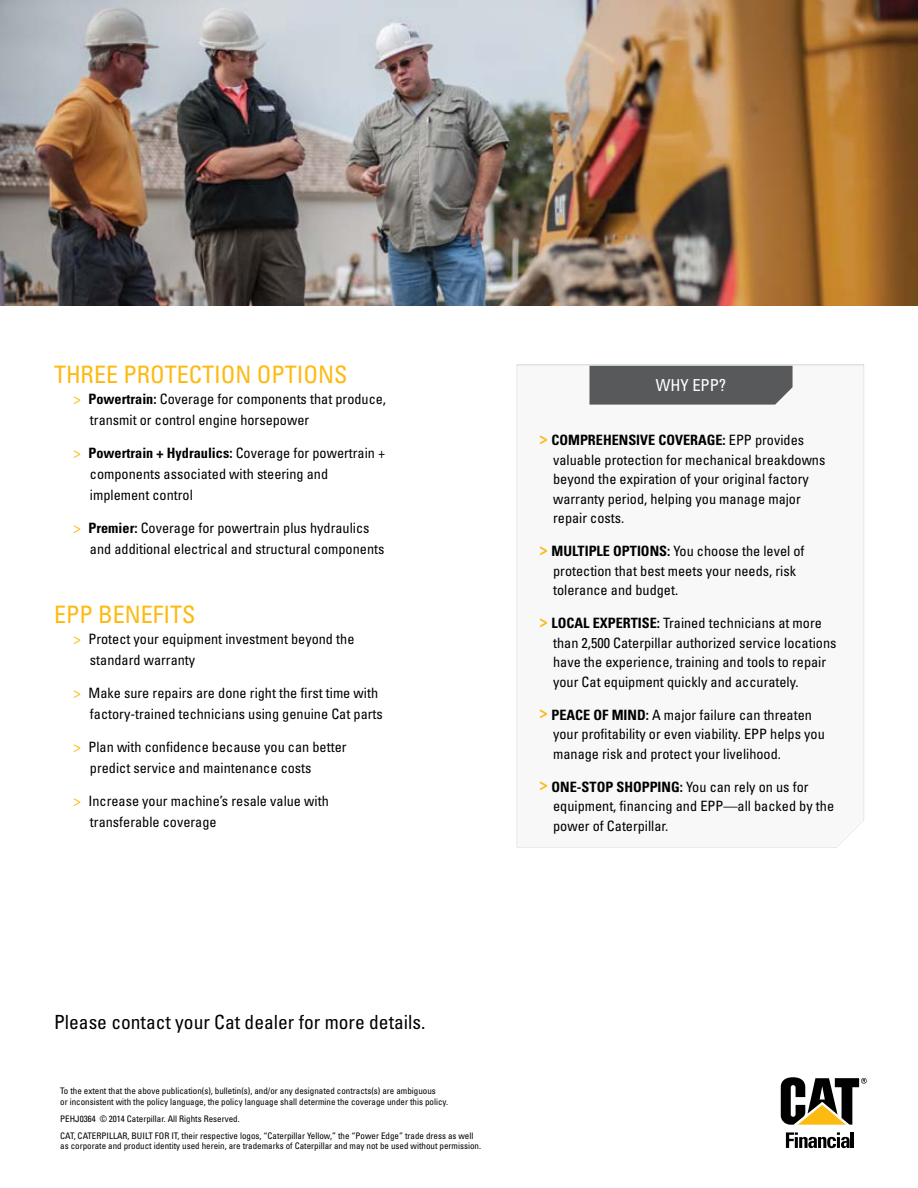
<style>
.page{position:relative;width:918px;height:1188px;background:#fff}
.page>*{position:absolute;margin:0;border:0;box-sizing:border-box;transform-origin:0 0}
.t1{font:condensed 24px "Univers";color:#fdba12}
.t2{font:condensed 19.5px "Univers";color:#000}
.t3{font:condensed 16.5px "Univers";color:#fff}
.t4{font:condensed 14.25px/19.5px "Univers";color:#000}
.t5{font:condensed 9px/10.8px "Univers";color:#000}
.s1{font-size:15px;color:#fdba12}
.s2{font-weight:700}
.s3{font-weight:700;font-size:16.5px;color:#fdba12}
</style>
<div class="page">
<img style="left:0;top:0;width:918px;height:306px">
<svg style="left:517px;top:366px;width:347px;height:481px"></svg>
<svg style="left:786px;top:1132px;width:64px;height:16px"></svg>
<hr style="left:851px;top:1132px;width:3px;height:16px;background:#000">
<svg style="left:781px;top:1077px;width:86px;height:48px"></svg>
<div style="left:589px;top:366px;width:204px;height:39px;background:#58595b"></div>
<h1 class="t1" style="left:54px;top:359px;width:295px">THREE PROTECTION OPTIONS</h1>
<p class="t4" style="left:90px;top:388px;width:298px;line-height:21px;text-indent:-16px"><span class="s1">&gt;</span> <span class="s2">Powertrain:</span> Coverage for components that produce, transmit or control engine horsepower</p>
<p class="t4" style="left:90px;top:442px;width:297px;line-height:21px;text-indent:-16px"><span class="s1">&gt;</span> <span class="s2">Powertrain + Hydraulics:</span> Coverage for powertrain + components associated with steering and implement control</p>
<p class="t4" style="left:90px;top:517px;width:296px;line-height:21px;text-indent:-16px"><span class="s1">&gt;</span> <span class="s2">Premier:</span> Coverage for powertrain plus hydraulics and additional electrical and structural components</p>
<h1 class="t1" style="left:54px;top:599px;width:143px">EPP BENEFITS</h1>
<p class="t4" style="left:90px;top:628px;width:266px;line-height:21px;text-indent:-16px"><span class="s1">&gt;</span> Protect your equipment investment beyond the standard warranty</p>
<p class="t4" style="left:90px;top:682px;width:294px;line-height:21px;text-indent:-16px"><span class="s1">&gt;</span> Make sure repairs are done right the first time with factory-trained technicians using genuine Cat parts</p>
<p class="t4" style="left:90px;top:736px;width:258px;line-height:21px;text-indent:-16px"><span class="s1">&gt;</span> Plan with confidence because you can better predict service and maintenance costs</p>
<p class="t4" style="left:90px;top:790px;width:240px;line-height:21px;text-indent:-16px"><span class="s1">&gt;</span> Increase your machine’s resale value with transferable coverage</p>
<p class="t3" style="left:656px;top:374px;width:72px">WHY EPP?</p>
<p class="t4" style="left:553px;top:430px;width:274px;text-indent:-13px"><span class="s3">&gt;</span> <span class="s2">COMPREHENSIVE COVERAGE:</span> EPP provides valuable protection for mechanical breakdowns beyond the expiration of your original factory warranty period, helping you manage major repair costs.</p>
<p class="t4" style="left:553px;top:541px;width:253px;text-indent:-13px"><span class="s3">&gt;</span> <span class="s2">MULTIPLE OPTIONS:</span> You choose the level of protection that best meets your needs, risk tolerance and budget.</p>
<p class="t4" style="left:553px;top:613px;width:285px;text-indent:-13px"><span class="s3">&gt;</span> <span class="s2">LOCAL EXPERTISE:</span> Trained technicians at more than 2,500 Caterpillar authorized service locations have the experience, training and tools to repair your Cat equipment quickly and accurately.</p>
<p class="t4" style="left:553px;top:705px;width:273px;text-indent:-13px"><span class="s3">&gt;</span> <span class="s2">PEACE OF MIND:</span> A major failure can threaten your profitability or even viability. EPP helps you manage risk and protect your livelihood.</p>
<p class="t4" style="left:553px;top:777px;width:283px;text-indent:-13px"><span class="s3">&gt;</span> <span class="s2">ONE-STOP SHOPPING:</span> You can rely on us for equipment, financing and EPP—all backed by the power of Caterpillar.</p>
<h2 class="t2" style="left:54px;top:1010px;width:373px">Please contact your Cat dealer for more details.</h2>
<p class="t5" style="left:60px;top:1085px;width:390px">To the extent that the above publication(s), bulletin(s), and/or any designated contracts(s) are ambiguous<br>or inconsistent with the policy language, the policy language shall determine the coverage under this policy.</p>
<p class="t5" style="left:60px;top:1110px;width:415px;line-height:17px">PEHJ0364 © 2014 Caterpillar. All Rights Reserved.<br>CAT, CATERPILLAR, BUILT FOR IT, their respective logos, “Caterpillar Yellow,” the “Power Edge” trade dress as well</p>
<p class="t5" style="left:60px;top:1140px;width:422px">as corporate and product identity used herein, are trademarks of Caterpillar and may not be used without permission.</p>
</div>
